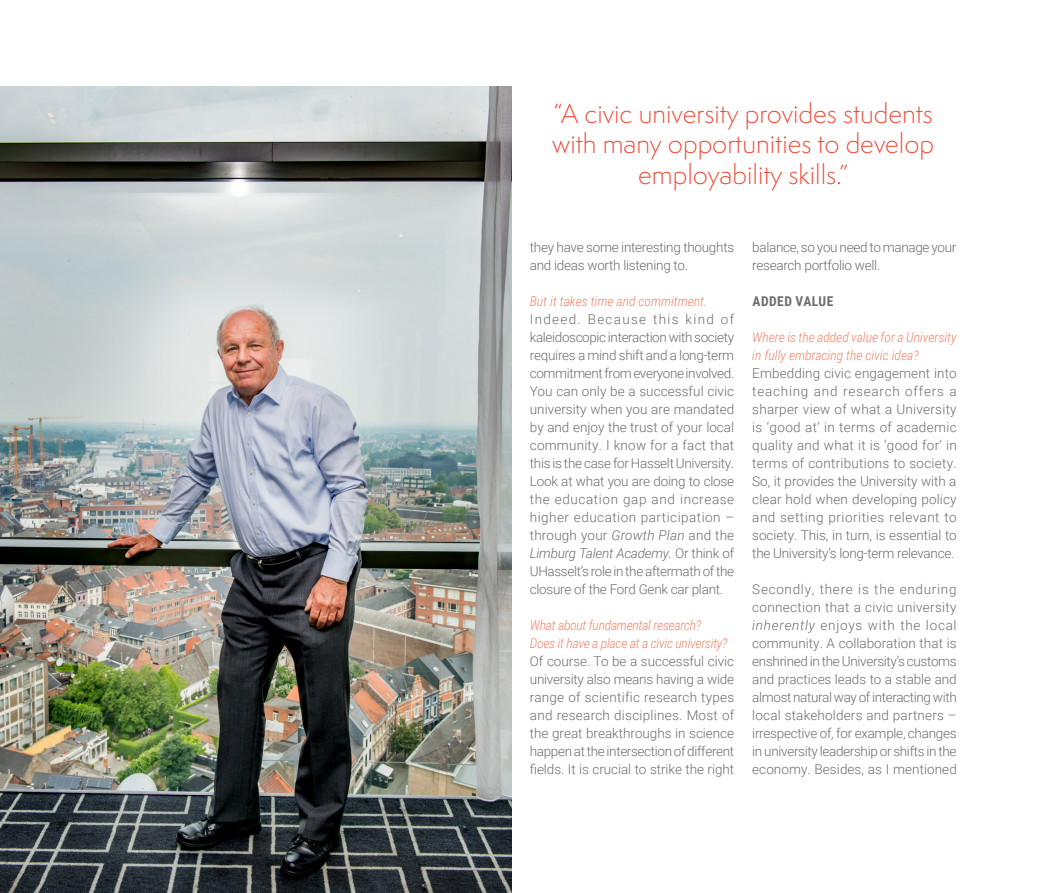
<style>
.page{position:relative;width:1063px;height:893px;background:#fff}
.page>*{position:absolute;margin:0;border:0;box-sizing:border-box;transform-origin:0 0}
.t1{font:300 25.5px/30.6px "Semplicita Pro";color:#ef4835;text-align:center}
.t2{font:300 13.5px/18px "Roboto";letter-spacing:-.02em;color:#6c6d70;text-align:justify}
.t3{font:italic 300 13.5px/18px "Roboto Condensed";color:#f48265}
.t4{font:italic 300 13.5px/18px "Roboto Condensed";letter-spacing:-.02em;color:#f48265}
.t5{font:700 13.5px "Roboto Condensed";letter-spacing:.035em;color:#6c6d70}
.s1{font-style:italic}
</style>
<div class="page">
<img style="left:0;top:86px;width:512px;height:807px">
<h1 class="t1" style="left:552px;top:98px;width:383px">“A civic university provides students with many opportunities to develop employability skills.”</h1>
<p class="t2" style="left:530px;top:238px;width:206px">they have some interesting thoughts and ideas worth listening to.</p>
<p class="t3" style="left:530px;top:292px;width:179px">But it takes time and commitment.</p>
<p class="t2" style="left:530px;top:310px;width:206px">Indeed. Because this kind of kaleidoscopic interaction with society requires a mind shift and a long-term commitment from everyone involved.<br>You can only be a successful civic university when you are mandated by and enjoy the trust of your local community. I know for a fact that this is the case for Hasselt University.<br>Look at what you are doing to close the education gap and increase higher education participation – through your <span class="s1">Growth Plan</span> and the <span class="s1">Limburg Talent Academy.</span> Or think of UHasselt’s role in the aftermath of the closure of the Ford Genk car plant.</p>
<p class="t4" style="left:530px;top:616px;width:199px">What about fundamental research?<br>Does it have a place at a civic university?</p>
<p class="t2" style="left:530px;top:652px;width:206px">Of course. To be a successful civic university also means having a wide range of scientific research types and research disciplines. Most of the great breakthroughs in science happen at the intersection of different fields. It is crucial to strike the right</p>
<p class="t2" style="left:752px;top:238px;width:206px">balance, so you need to manage your research portfolio well.</p>
<p class="t5" style="left:753px;top:292px;width:82px">ADDED VALUE</p>
<p class="t3" style="left:752px;top:328px;width:206px">Where is the added value for a University in fully embracing the civic idea?</p>
<p class="t2" style="left:752px;top:364px;width:206px">Embedding civic engagement into teaching and research offers a sharper view of what a University is ‘good at’ in terms of academic quality and what it is ‘good for’ in terms of contributions to society.<br>So, it provides the University with a clear hold when developing policy and setting priorities relevant to society. This, in turn, is essential to the University’s long-term relevance.</p>
<p class="t2" style="left:752px;top:580px;width:206px">Secondly, there is the enduring connection that a civic university <span class="s1">inherently</span> enjoys with the local community. A collaboration that is enshrined in the University’s customs and practices leads to a stable and almost natural way of interacting with local stakeholders and partners – irrespective of, for example, changes in university leadership or shifts in the economy. Besides, as I mentioned</p>
</div>
